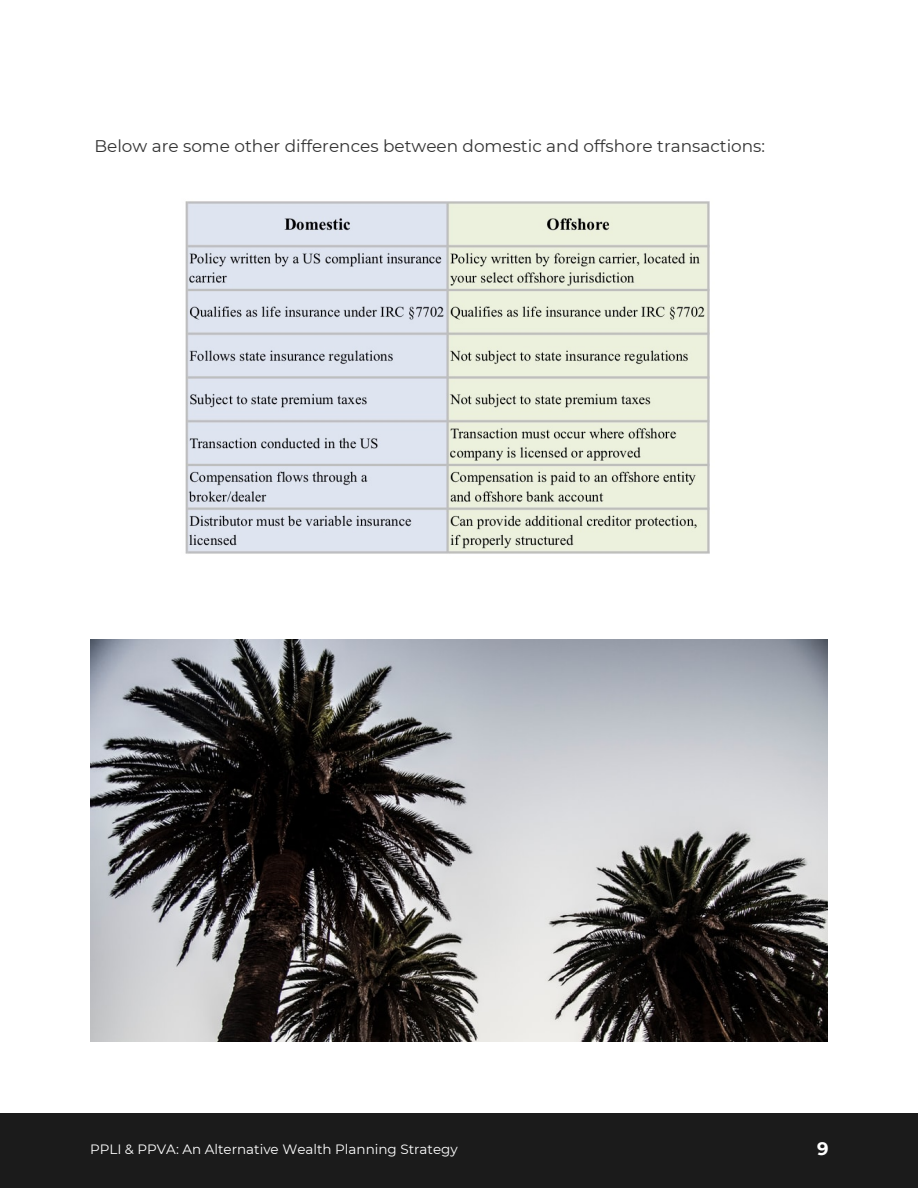
<style>
.page{position:relative;width:918px;height:1188px;background:#fff}
.page>*{position:absolute;margin:0;border:0;box-sizing:border-box;transform-origin:0 0}
.t1{font:700 18px "Montserrat";color:#fff}
.t2{font:16.8px "Montserrat";color:#333}
.t3{font:13.5px "Montserrat";color:#fff}
</style>
<div class="page">
<div style="left:0;top:1114px;width:918px;height:74px;background:#1b1b1b"></div>
<img style="left:185px;top:201px;width:525px;height:353px">
<img style="left:90px;top:639px;width:738px;height:403px">
<p class="t2" style="left:94px;top:134px;width:672px">Below are some other differences between domestic and offshore transactions:</p>
<p class="t3" style="left:90px;top:1140px;width:369px">PPLI &amp; PPVA: An Alternative Wealth Planning Strategy</p>
<p class="t1" style="left:817px;top:1136px;width:13px">9</p>
</div>
